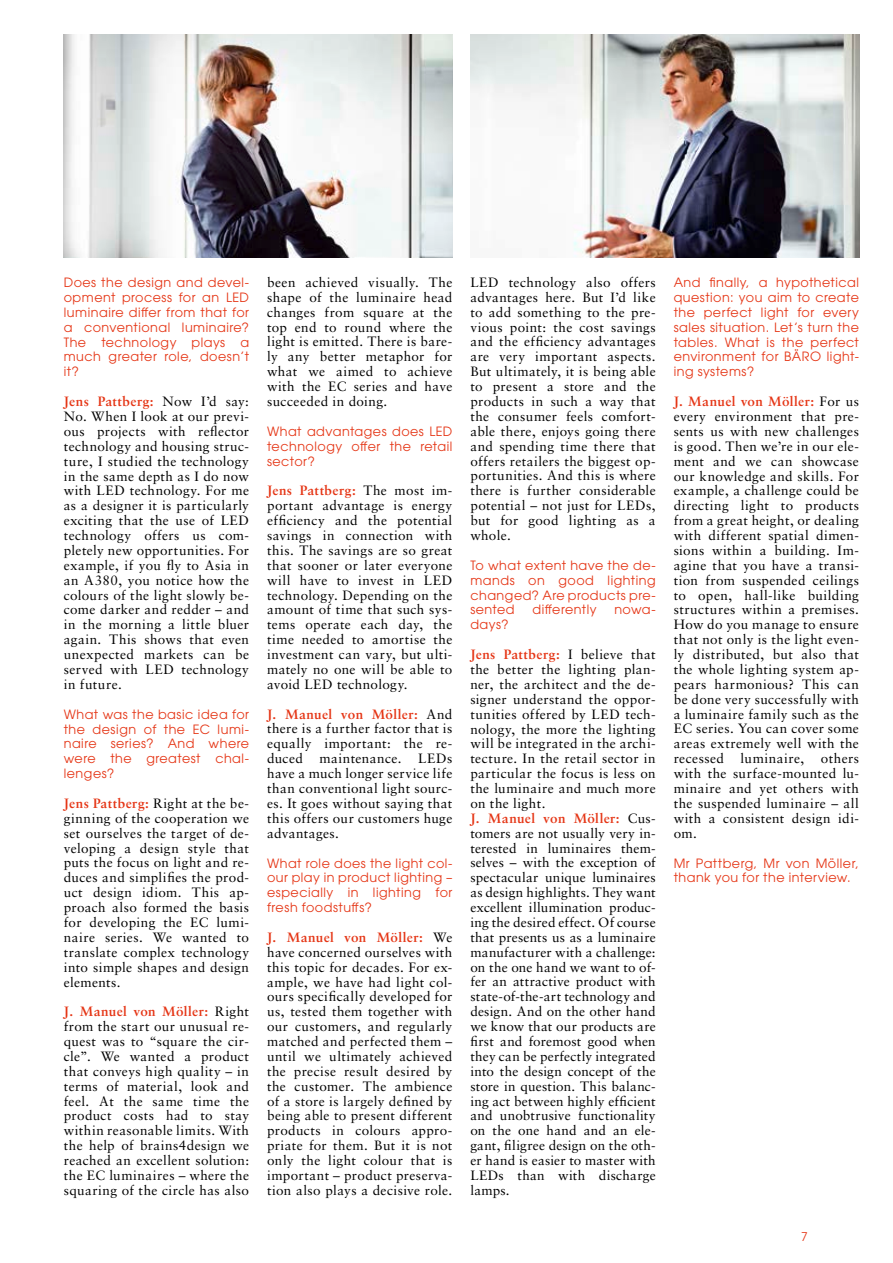
<style>
.page{position:relative;width:893px;height:1263px;background:#fff}
.page>*{position:absolute;margin:0;border:0;box-sizing:border-box;transform-origin:0 0}
.t1{font:13.5px/14.9px "Sabon LT Std";letter-spacing:.025em;color:#000;text-align:justify}
.t2{font:12.75px/14.9px "ITC Avant Garde Pro";letter-spacing:.04em;color:#e53515;text-align:justify}
.t3{font:12px "ITC Avant Garde Pro";color:#e53515}
.s1{font-weight:700;color:#e53515}
</style>
<div class="page">
<img style="left:63px;top:34px;width:389px;height:223px">
<img style="left:470px;top:34px;width:389px;height:223px">
<p class="t2" style="left:64px;top:275px;width:187px">Does the design and devel&shy;opment process for an LED luminaire differ from that for a conventional luminaire?<br>The technology plays a much greater role, doesn’t it?</p>
<p class="t1" style="left:64px;top:394px;width:187px"><span class="s1">Jens Pattberg:</span> Now I’d say:<br>No. When I look at our previ&shy;ous projects with reflector technology and housing struc&shy;ture, I studied the technology in the same depth as I do now with LED technology. For me as a designer it is particularly exciting that the use of LED technology offers us com&shy;pletely new opportunities. For example, if you fly to Asia in an A380, you notice how the colours of the light slowly be&shy;come darker and redder – and in the morning a little bluer again. This shows that even unexpected markets can be served with LED technology in future.</p>
<p class="t2" style="left:64px;top:706px;width:187px">What was the basic idea for the design of the EC lumi&shy;naire series? And where were the greatest chal&shy;lenges?</p>
<p class="t1" style="left:64px;top:796px;width:187px"><span class="s1">Jens Pattberg:</span> Right at the be&shy;ginning of the cooperation we set ourselves the target of de&shy;veloping a design style that puts the focus on light and re&shy;duces and simplifies the prod&shy;uct design idiom. This ap&shy;proach also formed the basis for developing the EC lumi&shy;naire series. We wanted to translate complex technology into simple shapes and design elements.</p>
<p class="t1" style="left:64px;top:1004px;width:187px"><span class="s1">J. Manuel von Möller:</span> Right from the start our unusual re&shy;quest was to “square the cir&shy;cle”. We wanted a product that conveys high quality – in terms of material, look and feel. At the same time the product costs had to stay within reasonable limits. With the help of brains4design we reached an excellent solution: the EC luminaires – where the squaring of the circle has also</p>
<p class="t1" style="left:267px;top:275px;width:187px">been achieved visually. The shape of the luminaire head changes from square at the top end to round where the light is emitted. There is bare&shy;ly any better metaphor for what we aimed to achieve with the EC series and have succeeded in doing.</p>
<p class="t2" style="left:267px;top:424px;width:187px">What advantages does LED technology offer the retail sector?</p>
<p class="t1" style="left:267px;top:483px;width:187px"><span class="s1">Jens Pattberg:</span> The most im&shy;portant advantage is energy efficiency and the potential savings in connection with this. The savings are so great that sooner or later everyone will have to invest in LED technology. Depending on the amount of time that such sys&shy;tems operate each day, the time needed to amortise the investment can vary, but ulti&shy;mately no one will be able to avoid LED technology.</p>
<p class="t1" style="left:267px;top:706px;width:187px"><span class="s1">J. Manuel von Möller:</span> And there is a further factor that is equally important: the re&shy;duced maintenance. LEDs have a much longer service life than conventional light sourc&shy;es. It goes without saying that this offers our customers huge advantages.</p>
<p class="t2" style="left:267px;top:855px;width:187px">What role does the light col&shy;our play in product lighting – especially in lighting for fresh foodstuffs?</p>
<p class="t1" style="left:267px;top:930px;width:187px"><span class="s1">J. Manuel von Möller:</span> We have concerned ourselves with this topic for decades. For ex&shy;ample, we have had light col&shy;ours specifically developed for us, tested them together with our customers, and regularly matched and perfected them – until we ultimately achieved the precise result desired by the customer. The ambience of a store is largely defined by being able to present different products in colours appro&shy;priate for them. But it is not only the light colour that is important – product preserva&shy;tion also plays a decisive role.</p>
<p class="t1" style="left:470px;top:275px;width:187px">LED technology also offers advantages here. But I’d like to add something to the pre&shy;vious point: the cost savings and the efficiency advantages are very important aspects.<br>But ultimately, it is being able to present a store and the products in such a way that the consumer feels comfort&shy;able there, enjoys going there and spending time there that offers retailers the biggest op&shy;portunities. And this is where there is further considerable potential – not just for LEDs, but for good lighting as a whole.</p>
<p class="t2" style="left:470px;top:558px;width:187px">To what extent have the de&shy;mands on good lighting changed? Are products pre&shy;sented</p>
<p class="t2" style="left:532px;top:602px;width:65px">differently</p>
<p class="t2" style="left:614px;top:602px;width:43px">nowa-</p>
<p class="t2" style="left:470px;top:617px;width:40px">days?</p>
<p class="t1" style="left:470px;top:647px;width:187px;text-align:left"><span class="s1">Jens Pattberg:</span> I believe that the better the lighting plan&shy;ner, the architect and the de&shy;signer understand the oppor&shy;tunities offered by LED tech&shy;nology, the more the lighting will be integrated in the archi&shy;tecture. In the retail sector in particular the focus is less on the luminaire and much more on the light.<br><span class="s1">J. Manuel von Möller:</span> Cus&shy;tomers are not usually very in&shy;terested in luminaires them&shy;selves – with the exception of spectacular unique luminaires as design highlights. They want excellent illumination produc&shy;ing the desired effect. Of course that presents us as a luminaire manufacturer with a challenge: on the one hand we want to of&shy;fer an attractive product with state-of-the-art technology and design. And on the other hand we know that our products are first and foremost good when they can be perfectly integrated into the design concept of the store in question. This balanc&shy;ing act between highly efficient and unobtrusive functionality on the one hand and an ele&shy;gant, filigree design on the oth&shy;er hand is easier to master with<br>LEDs than with discharge lamps.</p>
<p class="t2" style="left:674px;top:275px;width:187px">And finally, a hypothetical question: you aim to create the perfect light for every sales situation. Let’s turn the tables. What is the perfect environment for BÄRO light&shy;ing systems?</p>
<p class="t1" style="left:674px;top:394px;width:187px"><span class="s1">J. Manuel von Möller:</span> For us every environment that pre&shy;sents us with new challenges is good. Then we’re in our ele&shy;ment and we can showcase our knowledge and skills. For example, a challenge could be directing light to products from a great height, or dealing with different spatial dimen&shy;sions within a building. Im&shy;agine that you have a transi&shy;tion from suspended ceilings to open, hall-like building structures within a premises.<br>How do you manage to ensure that not only is the light even&shy;ly distributed, but also that the whole lighting system ap&shy;pears harmonious? This can be done very successfully with a luminaire family such as the EC series. You can cover some areas extremely well with the recessed luminaire, others with the surface-mounted lu&shy;minaire and yet others with the suspended luminaire – all with a consistent design idi&shy;om.</p>
<p class="t2" style="left:674px;top:855px;width:187px">Mr Pattberg, Mr von Möller, thank you for the interview.</p>
<p class="t3" style="left:801px;top:1229px;width:8px">7</p>
</div>
